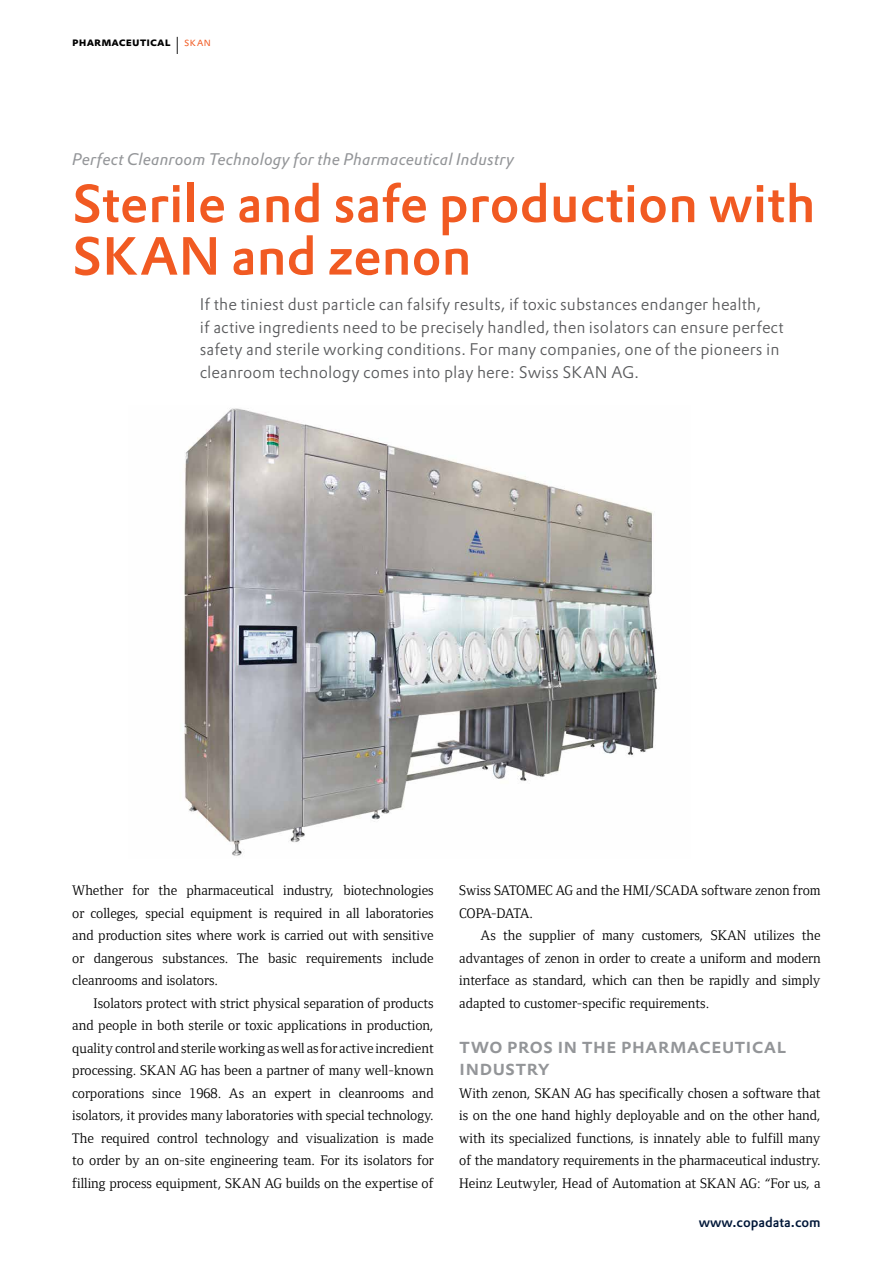
<style>
.page{position:relative;width:893px;height:1263px;background:#fff}
.page>*{position:absolute;margin:0;border:0;box-sizing:border-box;transform-origin:0 0}
.t1{font:500 52.5px/52.5px "DTL Prokyon TOT";color:#f15a22}
.t2{font:500 21px/22.5px "DTL Prokyon TOT Caps";color:#939598}
.t3{font:300 16.5px/22.5px "DTL Prokyon TOT";letter-spacing:.005em;color:#58595b}
.t4{font:italic 16.5px "DTL Prokyon TOT";letter-spacing:.005em;color:#939598}
.t5{font:14.25px/22.5px "Foundry Form Serif";color:#000;text-align:justify}
.t6{font:500 13.5px "DTL Prokyon TOT";color:#001738}
.t7{font:700 12px "DTL Prokyon TOT Caps";letter-spacing:.005em;color:#000}
.s1{font-weight:300;font-size:24px}
.s2{font-weight:300;color:#f15a22}
</style>
<div class="page">
<img style="left:184px;top:408px;width:474px;height:448px">
<p class="t7" style="left:72px;top:34px;width:141px">pharmaceutical <span class="s1">I</span> <span class="s2">skan</span></p>
<p class="t4" style="left:72px;top:149px;width:443px">Perfect Cleanroom Technology for the Pharmaceutical Industry</p>
<h1 class="t1" style="left:72px;top:177px;width:745px">Sterile and safe production with<br>SKAN and zenon</h1>
<p class="t3" style="left:200px;top:293px;width:585px">If the tiniest dust particle can falsify results, if toxic substances endanger health,<br>if active ingredients need to be precisely handled, then isolators can ensure perfect safety and sterile working conditions. For many companies, one of the pioneers in cleanroom technology comes into play here: Swiss SKAN AG.</p>
<p class="t5" style="left:72px;top:879px;width:363px">Whether for the pharmaceutical industry, biotechnologies or colleges, special equipment is required in all laboratories and production sites where work is carried out with sensitive or dangerous substances. The basic requirements include cleanrooms and isolators.</p>
<p class="t5" style="left:72px;top:992px;width:363px;text-indent:21px">Isolators protect with strict physical separation of products and people in both sterile or toxic applications in production, quality control and sterile working as well as for active incredient processing. SKAN AG has been a partner of many well-known corporations since 1968. As an expert in cleanrooms and isolators, it provides many laboratories with special technology.<br>The required control technology and visualization is made to order by an on-site engineering team. For its isolators for filling process equipment, SKAN AG builds on the expertise of</p>
<p class="t5" style="left:459px;top:879px;width:363px">Swiss SATOMEC AG and the HMI/SCADA software zenon from<br>COPA-DATA.</p>
<p class="t5" style="left:459px;top:924px;width:363px;text-indent:21px">As the supplier of many customers, SKAN utilizes the advantages of zenon in order to create a uniform and modern interface as standard, which can then be rapidly and simply adapted to customer-specific requirements.</p>
<h2 class="t2" style="left:459px;top:1034px;width:329px">two pros in the pharmaceutical industry</h2>
<p class="t5" style="left:459px;top:1082px;width:363px">With zenon, SKAN AG has specifically chosen a software that is on the one hand highly deployable and on the other hand, with its specialized functions, is innately able to fulfill many of the mandatory requirements in the pharmaceutical industry.<br>Heinz Leutwyler, Head of Automation at SKAN AG: “For us, a</p>
<p class="t6" style="left:699px;top:1213px;width:124px">www.copadata.com</p>
</div>
